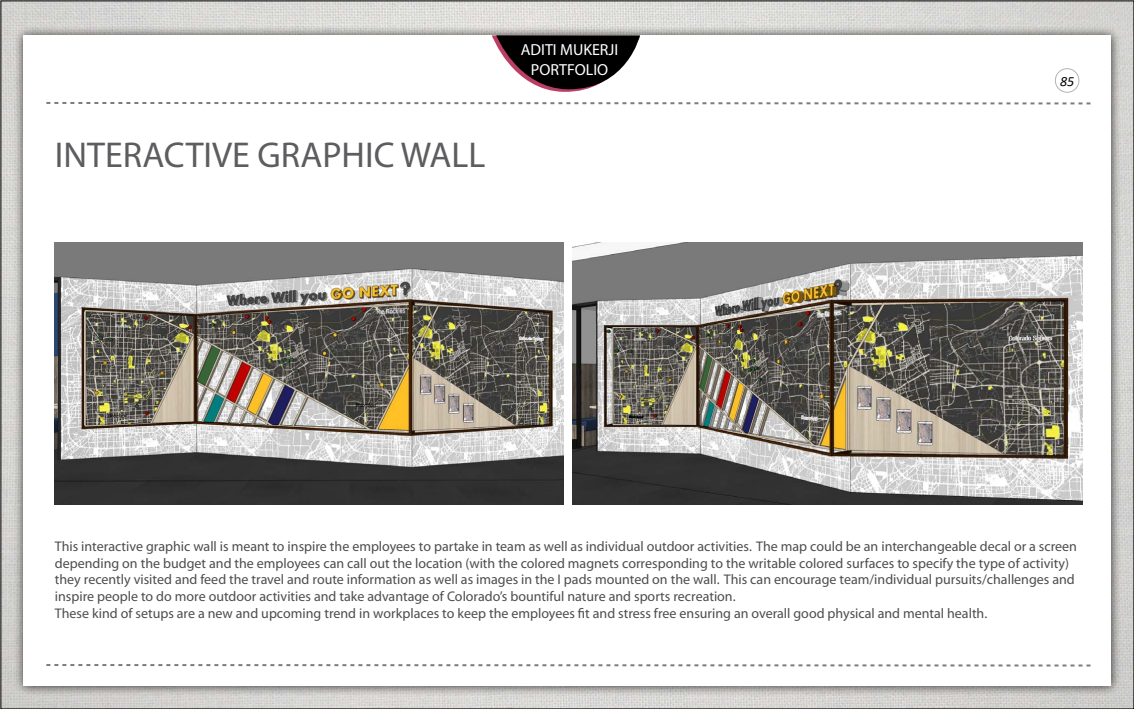
<style>
.page{position:relative;width:1134px;height:709px;background:#fff}
.page>*{position:absolute;margin:0;border:0;box-sizing:border-box;transform-origin:0 0}
.t1{font:36px "Myriad Pro";color:#5d5d60}
.t2{font:16px/19.2px "Myriad";color:#fff;text-align:center}
.t3{font:14px/16.8px "Myriad";color:#4d4d4f}
.t4{font:italic 14px "Calibri";color:#000}
</style>
<div class="page">
<img style="left:2px;top:2px;width:1130px;height:705px">
<div style="left:13px;top:25px;width:1109px;height:672px;background:#000;opacity:.75"></div>
<div style="left:24px;top:35px;width:1087px;height:651px;background:#fff"></div>
<svg style="left:46px;top:102px;width:1045px;height:3px"></svg>
<svg style="left:46px;top:664px;width:1045px;height:3px"></svg>
<svg style="left:492px;top:35px;width:148px;height:57px"></svg>
<div style="left:1055px;top:68px;width:24px;height:25px;border:1px solid #b1b4b6;border-radius:50%"></div>
<img style="left:55px;top:243px;width:509px;height:262px">
<img style="left:573px;top:243px;width:509px;height:262px">
<h1 class="t1" style="left:55px;top:133px;width:432px">INTERACTIVE GRAPHIC WALL</h1>
<p class="t2" style="left:521px;top:41px;width:99px">ADITI MUKERJI<br>PORTFOLIO</p>
<p class="t4" style="left:1060px;top:71px;width:16px">85</p>
<p class="t3" style="left:55px;top:538px;width:1024px">This interactive graphic wall is meant to inspire the employees to partake in team as well as individual outdoor activities. The map could be an interchangeable decal or a screen depending on the budget and the employees can call out the location (with the colored magnets corresponding to the writable colored surfaces to specify the type of activity) they recently visited and feed the travel and route information as well as images in the I pads mounted on the wall. This can encourage team/individual pursuits/challenges and inspire people to do more outdoor activities and take advantage of Colorado’s bountiful nature and sports recreation.<br>These kind of setups are a new and upcoming trend in workplaces to keep the employees fit and stress free ensuring an overall good physical and mental health.</p>
</div>
